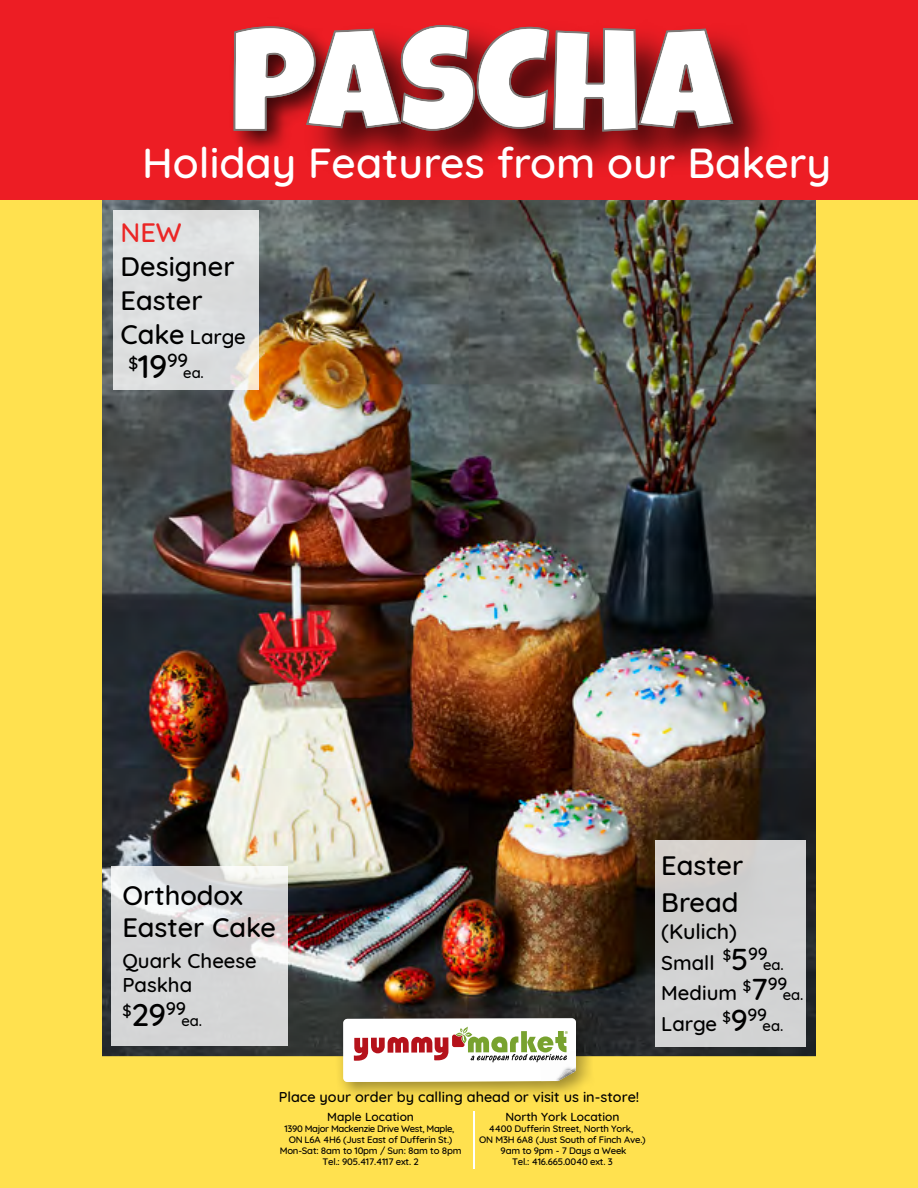
<style>
.page{position:relative;width:918px;height:1188px;background:#fff}
.page>*{position:absolute;margin:0;border:0;box-sizing:border-box;transform-origin:0 0}
.t1{font:144.6px "Luckiest Guy";color:#7e7a78}
.t2{font:500 42.75px "Quicksand";color:#fff}
.t3{font:500 33px "Quicksand";color:#000}
.t4{font:500 31.95px "Quicksand";color:#000}
.t5{font:500 27.15px/36px "Quicksand";color:#000}
.t6{font:500 27.15px "Quicksand";color:#eb2625}
.t7{font:500 21.45px "Quicksand";color:#000}
.t8{font:500 20.4px/23.5px "Quicksand";color:#000}
.t9{font:500 18px "Quicksand";color:#000}
.t10{font:500 14.85px "Quicksand";letter-spacing:-.005em;color:#000}
.t11{font:500 14.4px "Quicksand";color:#000}
.t12{font:500 12px "Quicksand";color:#000}
.t13{font:500 9.6px/10.9px "Quicksand";letter-spacing:-.02em;color:#000;text-align:center}
.s1{font-size:27.15px}
.s2{font-size:14.55px}
.s3{font-size:30.75px}
</style>
<div class="page">
<img style="left:102px;top:199px;width:714px;height:329px">
<div style="left:113px;top:211px;width:146px;height:179px;background:#dedfe0"></div>
<img style="left:102px;top:528px;width:714px;height:660px">
<div style="left:0;top:0;width:102px;height:1188px;background:#ffe14f"></div>
<div style="left:816px;top:0;width:102px;height:1188px;background:#ffe14f"></div>
<div style="left:0;top:0;width:918px;height:199px;background:#ed1d24"></div>
<img style="left:233px;top:46px;width:53px;height:105px">
<img style="left:384px;top:24px;width:150px;height:151px">
<img style="left:537px;top:25px;width:86px;height:148px">
<img style="left:623px;top:30px;width:146px;height:139px">
<svg style="left:236px;top:27px;width:237px;height:102px;background:#dbabac"></svg>
<svg style="left:479px;top:29px;width:68px;height:98px;background:#d5abac"></svg>
<svg style="left:555px;top:30px;width:80px;height:99px;background:#e4c4c5"></svg>
<svg style="left:641px;top:31px;width:90px;height:95px;background:#d8a7a9"></svg>
<img style="left:332px;top:1007px;width:267px;height:97px">
<svg style="left:343px;top:1018px;width:234px;height:64px"></svg>
<hr style="left:473px;top:1111px;width:2px;height:58px;background:#fff">
<h1 class="t1" style="left:230px;top:-15px;width:503px">PASCHA</h1>
<h2 class="t2" style="left:142px;top:128px;width:690px">Holiday Features from our Bakery</h2>
<h3 class="t6" style="left:121px;top:211px;width:63px">NEW</h3>
<h3 class="t5" style="left:121px;top:247px;width:116px;line-height:33.9px">Designer<br>Easter</h3>
<h3 class="t8" style="left:121px;top:323px;width:127px"><span class="s1">Cake</span> Large</h3>
<h3 class="t3" style="left:128px;top:340px;width:61px"><sup>$</sup>19<sup>99</sup></h3>
<h3 class="t10" style="left:183px;top:361px;width:22px">ea.</h3>
<h3 class="t5" style="left:122px;top:876px;width:155px;line-height:32.5px">Orthodox<br>Easter Cake</h3>
<h3 class="t8" style="left:122px;top:947px;width:136px">Quark Cheese<br>Paskha</h3>
<h3 class="t4" style="left:122px;top:988px;width:65px"><sup>$</sup>29<sup>99</sup></h3>
<h3 class="t10" style="left:181px;top:1008px;width:22px">ea.</h3>
<h3 class="t5" style="left:661px;top:845px;width:84px">Easter<br>Bread</h3>
<h3 class="t7" style="left:661px;top:914px;width:77px">(Kulich)</h3>
<h3 class="t8" style="left:661px;top:949px;width:55px">Small</h3>
<h3 class="t9" style="left:723px;top:939px;width:47px"><span class="s2">$</span><span class="s3">5</span>99</h3>
<h3 class="t10" style="left:763px;top:952px;width:22px">ea.</h3>
<h3 class="t8" style="left:661px;top:980px;width:77px">Medium</h3>
<h3 class="t9" style="left:743px;top:969px;width:46px"><span class="s2">$</span><span class="s3">7</span>99</h3>
<h3 class="t10" style="left:783px;top:983px;width:22px">ea.</h3>
<h3 class="t8" style="left:661px;top:1010px;width:57px">Large</h3>
<h3 class="t9" style="left:723px;top:1000px;width:46px"><span class="s2">$</span><span class="s3">9</span>99</h3>
<h3 class="t10" style="left:763px;top:1014px;width:22px">ea.</h3>
<h3 class="t11" style="left:279px;top:1085px;width:362px">Place your order by calling ahead or visit us in-store!</h3>
<p class="t12" style="left:327px;top:1107px;width:88px">Maple Location</p>
<p class="t13" style="left:280px;top:1122px;width:183px">1390 Major Mackenzie Drive West, Maple, ON L6A 4H6 (Just East of Dufferin St.)<br>Mon-Sat: 8am to 10pm / Sun: 8am to 8pm Tel.: 905.417.4117 ext. 2</p>
<p class="t12" style="left:505px;top:1107px;width:116px">North York Location</p>
<p class="t13" style="left:479px;top:1122px;width:168px">4400 Dufferin Street, North York,<br>ON M3H 6A8 (Just South of Finch Ave.)<br>9am to 9pm - 7 Days a Week<br>Tel.: 416.665.0040 ext. 3</p>
</div>
